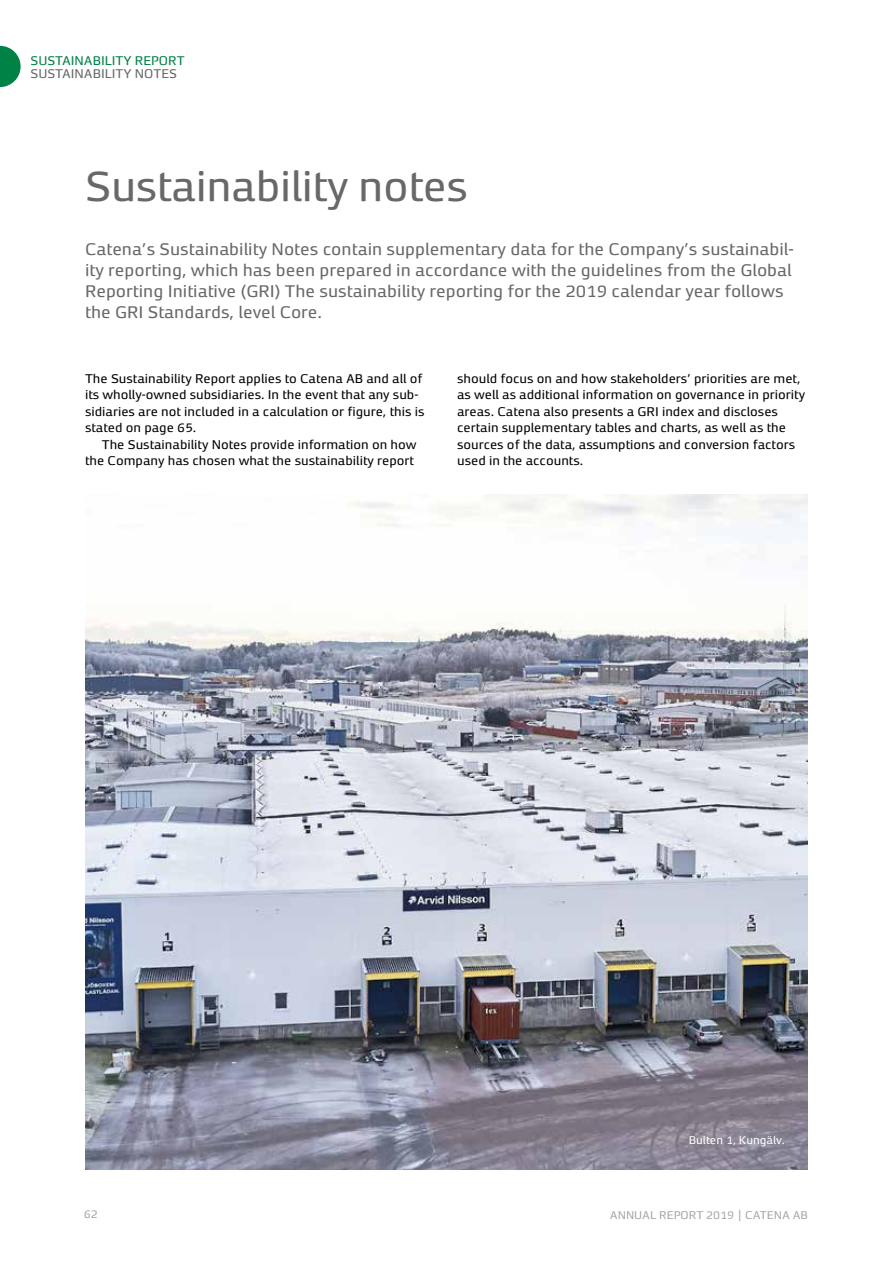
<style>
.page{position:relative;width:893px;height:1263px;background:#fff}
.page>*{position:absolute;margin:0;border:0;box-sizing:border-box;transform-origin:0 0}
.t1{font:45px "Hall";letter-spacing:-.01em;color:#666967}
.t2{font:18px/21px "Hall";color:#666967}
.t3{font:13.5px/16.5px "Hall";color:#000}
.t4{font:13.5px "Hall";color:#008145}
.t5{font:13.5px "Hall";color:#666967}
.t6{font:12px "Hall";color:#a5a8a7}
.t7{font:12px "Hall";color:#fff}
.s1{font-family:"Verdana"}
</style>
<div class="page">
<svg style="left:0;top:46px;width:21px;height:41px"></svg>
<img style="left:85px;top:494px;width:723px;height:675px">
<p class="t4" style="left:30px;top:53px;width:156px">SUSTAINABILITY REPORT</p>
<p class="t5" style="left:30px;top:67px;width:148px">SUSTAINABILITY NOTES</p>
<h1 class="t1" style="left:85px;top:162px;width:384px">Sustainability notes</h1>
<p class="t2" style="left:85px;top:238px;width:710px">Catena’s Sustainability Notes contain supplementary data for the Company’s sustainabil&shy;ity reporting, which has been prepared in accordance with the guidelines from the Global Reporting Initiative (GRI) The sustainability reporting for the 2019 calendar year follows the GRI Standards, level Core.</p>
<p class="t3" style="left:85px;top:370px;width:341px">The Sustainability Report applies to Catena AB and all of its wholly-owned subsidiaries. In the event that any sub&shy;sidiaries are not included in a calculation or figure, this is stated on page 65.</p>
<p class="t3" style="left:85px;top:436px;width:333px;text-align:right">The Sustainability Notes provide information on how the Company has chosen what the sustainability report</p>
<p class="t3" style="left:457px;top:370px;width:349px">should focus on and how stakeholders’ priorities are met, as well as additional information on governance in priority areas. Catena also presents a GRI index and discloses certain supplementary tables and charts, as well as the sources of the data, assumptions and conversion factors used in the accounts.</p>
<p class="t7" style="left:689px;top:1133px;width:98px">Bulten 1, Kungälv.</p>
<p class="t6" style="left:84px;top:1208px;width:15px">62</p>
<p class="t6" style="left:610px;top:1209px;width:200px">ANNUAL REPORT 2019 <span class="s1">|</span> CATENA AB</p>
</div>
